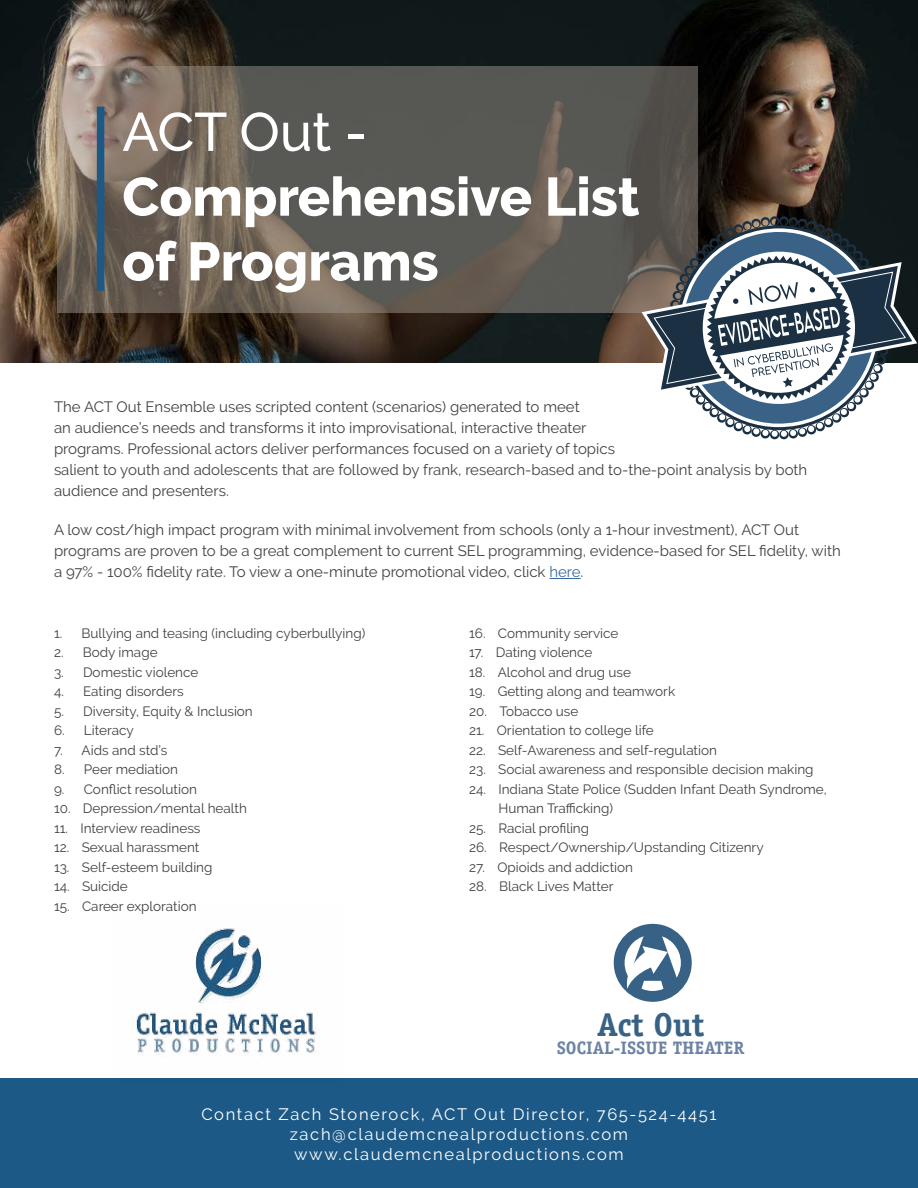
<style>
.page{position:relative;width:918px;height:1188px;background:#fff}
.page>*{position:absolute;margin:0;border:0;box-sizing:border-box;transform-origin:0 0}
.t1{font:800 54px/64.8px "Raleway";color:#fff}
.t2{font:500 54px "Raleway";color:#fff}
.t3{font:700 33.15px "Officina Serif Std";color:#386285}
.t4{font:700 18.15px "Officina Serif Std";color:#6c83a3}
.t5{font:16.5px/19.8px "Raleway";letter-spacing:.1em;color:#fff;text-align:center}
.t6{font:15px/21px "Raleway";color:#414042}
.t7{font:13.5px/19.5px "Raleway";color:#414042}
.s1{color:#3a68a5}
</style>
<div class="page">
<img style="left:0;top:0;width:918px;height:363px">
<svg style="left:57px;top:66px;width:641px;height:247px;background:#656058"></svg>
<div style="left:97px;top:107px;width:7px;height:184px;background:#1d5986"></div>
<div style="left:0;top:1078px;width:918px;height:110px;background:#1d5986"></div>
<svg style="left:642px;top:216px;width:275px;height:223px"></svg>
<svg style="left:614px;top:924px;width:78px;height:78px"></svg>
<img style="left:136px;top:928px;width:180px;height:126px">
<hr style="left:549px;top:578px;width:32px;height:1px;background:#3a68a5">
<h1 class="t2" style="left:122px;top:101px;width:247px">ACT Out -</h1>
<h1 class="t1" style="left:122px;top:165px;width:519px">Comprehensive List of Programs</h1>
<p class="t6" style="left:54px;top:397px;width:755px">The ACT Out Ensemble uses scripted content (scenarios) generated to meet<br>an audience’s needs and transforms it into improvisational, interactive theater<br>programs. Professional actors deliver performances focused on a variety of topics<br>salient to youth and adolescents that are followed by frank, research-based and to-the-point analysis by both audience and presenters.</p>
<p class="t6" style="left:54px;top:520px;width:788px">A low cost/high impact program with minimal involvement from schools (only a 1-hour investment), ACT Out programs are proven to be a great complement to current SEL programming, evidence-based for SEL fidelity, with a 97% - 100% fidelity rate. To view a one-minute promotional video, click <span class="s1">here</span>.</p>
<p class="t7" style="left:54px;top:623px;width:313px">1. Bullying and teasing (including cyberbullying)</p>
<p class="t7" style="left:54px;top:643px;width:105px">2. Body image</p>
<p class="t7" style="left:54px;top:662px;width:146px">3. Domestic violence</p>
<p class="t7" style="left:54px;top:682px;width:131px">4. Eating disorders</p>
<p class="t7" style="left:54px;top:701px;width:200px">5. Diversity, Equity &amp; Inclusion</p>
<p class="t7" style="left:54px;top:721px;width:81px">6. Literacy</p>
<p class="t7" style="left:54px;top:740px;width:115px">7. Aids and std’s</p>
<p class="t7" style="left:54px;top:760px;width:126px">8. Peer mediation</p>
<p class="t7" style="left:54px;top:779px;width:144px">9. Conflict resolution</p>
<p class="t7" style="left:54px;top:799px;width:194px">10. Depression/mental health</p>
<p class="t7" style="left:54px;top:818px;width:148px">11. Interview readiness</p>
<p class="t7" style="left:54px;top:838px;width:147px">12. Sexual harassment</p>
<p class="t7" style="left:54px;top:857px;width:160px">13. Self-esteem building</p>
<p class="t7" style="left:54px;top:877px;width:75px">14. Suicide</p>
<p class="t7" style="left:54px;top:896px;width:144px">15. Career exploration</p>
<p class="t7" style="left:469px;top:623px;width:151px">16. Community service</p>
<p class="t7" style="left:469px;top:643px;width:125px">17. Dating violence</p>
<p class="t7" style="left:469px;top:662px;width:163px">18. Alcohol and drug use</p>
<p class="t7" style="left:469px;top:682px;width:208px">19. Getting along and teamwork</p>
<p class="t7" style="left:469px;top:701px;width:111px">20. Tobacco use</p>
<p class="t7" style="left:469px;top:721px;width:186px">21. Orientation to college life</p>
<p class="t7" style="left:469px;top:740px;width:249px">22. Self-Awareness and self-regulation</p>
<p class="t7" style="left:469px;top:760px;width:346px">23. Social awareness and responsible decision making</p>
<p class="t7" style="left:498px;top:779px;width:330px;text-indent:-29px">24. Indiana State Police (Sudden Infant Death Syndrome,<br>Human Trafficking)</p>
<p class="t7" style="left:469px;top:818px;width:122px">25. Racial profiling</p>
<p class="t7" style="left:469px;top:838px;width:296px">26. Respect/Ownership/Upstanding Citizenry</p>
<p class="t7" style="left:469px;top:857px;width:165px">27. Opioids and addiction</p>
<p class="t7" style="left:469px;top:877px;width:146px">28. Black Lives Matter</p>
<h2 class="t3" style="left:597px;top:1004px;width:109px">Act Out</h2>
<h3 class="t4" style="left:557px;top:1036px;width:189px">SOCIAL-ISSUE THEATER</h3>
<p class="t5" style="left:201px;top:1105px;width:517px">Contact Zach Stonerock, ACT Out Director, 765-524-4451 zach@claudemcnealproductions.com www.claudemcnealproductions.com</p>
</div>
